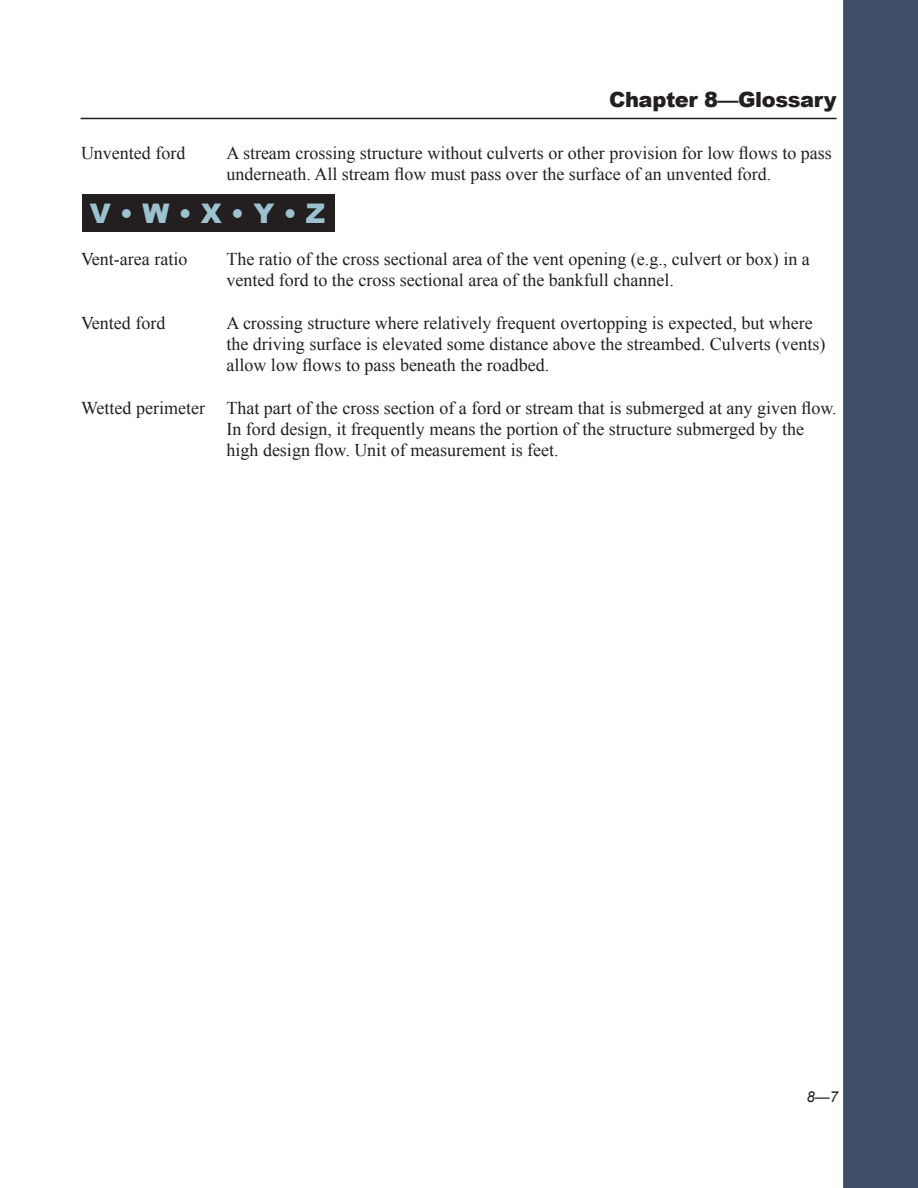
<style>
.page{position:relative;width:918px;height:1188px;background:#fff}
.page>*{position:absolute;margin:0;border:0;box-sizing:border-box;transform-origin:0 0}
.t1{font:900 27px "Arial";color:#9cc2d0}
.t2{font:900 21px "Arial";letter-spacing:-.02em;color:#231f20}
.t3{font:18px/21px "Times New Roman";color:#231f20}
.t4{font:italic 15px "Arial";color:#231f20}
</style>
<div class="page">
<hr style="left:81px;top:118px;width:756px;height:1px;background:#231f20">
<div style="left:82px;top:195px;width:253px;height:37px;background:#231f20"></div>
<div style="left:843px;top:0;width:75px;height:1188px;background:#414e67"></div>
<p class="t2" style="left:609px;top:88px;width:229px">Chapter 8—Glossary</p>
<p class="t3" style="left:81px;top:142px;width:106px">Unvented ford</p>
<p class="t3" style="left:226px;top:142px;width:607px">A stream crossing structure without culverts or other provision for low flows to pass underneath. All stream flow must pass over the surface of an unvented ford.</p>
<h1 class="t1" style="left:90px;top:198px;width:237px">V • W • X • Y • Z</h1>
<p class="t3" style="left:81px;top:249px;width:108px">Vent-area ratio</p>
<p class="t3" style="left:226px;top:249px;width:585px">The ratio of the cross sectional area of the vent opening (e.g., culvert or box) in a vented ford to the cross sectional area of the bankfull channel.</p>
<p class="t3" style="left:81px;top:312px;width:86px">Vented ford</p>
<p class="t3" style="left:226px;top:312px;width:600px">A crossing structure where relatively frequent overtopping is expected, but where the driving surface is elevated some distance above the streambed. Culverts (vents) allow low flows to pass beneath the roadbed.</p>
<p class="t3" style="left:226px;top:397px;width:612px;text-indent:-145px">Wetted perimeter That part of the cross section of a ford or stream that is submerged at any given flow.<br>In ford design, it frequently means the portion of the structure submerged by the high design flow. Unit of measurement is feet.</p>
<p class="t4" style="left:807px;top:1088px;width:33px">8—7</p>
</div>
